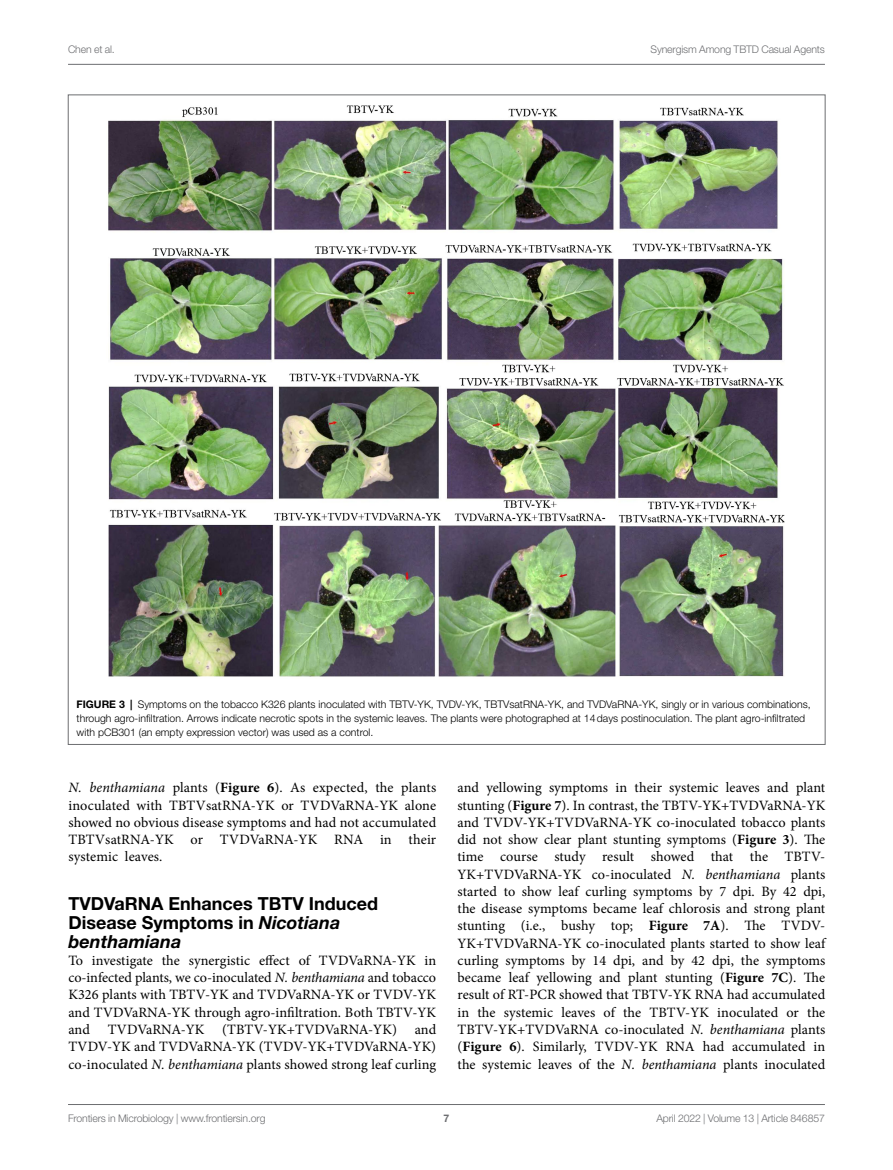
<style>
.page{position:relative;width:893px;height:1170px;background:#fff}
.page>*{position:absolute;margin:0;border:0;box-sizing:border-box;transform-origin:0 0}
.HEAD_2{font:700 18px/18.8px "Helvetica Neue LT Std";color:#000}
.TEXT_FLUSH{font:14.25px/17.2px "Minion Pro";letter-spacing:.005em;color:#000;text-align:justify}
.TEXT{font:14.25px/17.2px "Minion Pro";letter-spacing:.01em;color:#000;text-align:justify}
.FIG_LEG{font:300 10.5px/14.2px "Helvetica Neue LT Std";color:#000}
.t1{font:300 10.5px "Helvetica Neue LT Std";letter-spacing:-.015em;color:#6d6e71}
.t2{font:700 10.5px "Helvetica Neue LT Std";color:#6d6e71}
.s1{font-weight:700}
.s2{font-style:italic}
</style>
<div class="page">
<hr style="left:68px;top:64px;width:757px;height:1px;background:#6d6e71">
<hr style="left:68px;top:1104px;width:757px;height:1px;background:#6d6e71">
<img style="left:108px;top:105px;width:677px;height:572px">
<p class="t1" style="left:68px;top:42px;width:48px">Chen et al.</p>
<p class="t1" style="left:651px;top:42px;width:176px">Synergism Among TBTD Casual Agents</p>
<p class="FIG_LEG" style="left:77px;top:696px;width:735px"><span class="s1">FIGURE 3 |</span> Symptoms on the tobacco K326 plants inoculated with TBTV-YK, TVDV-YK, TBTVsatRNA-YK, and TVDVaRNA-YK, singly or in various combinations, through agro-infiltration. Arrows indicate necrotic spots in the systemic leaves. The plants were photographed at 14days postinoculation. The plant agro-infiltrated with pCB301 (an empty expression vector) was used as a control.</p>
<p class="TEXT" style="left:68px;top:779px;width:369px"><span class="s2">N. benthamiana</span> plants (<span class="s1">Figure 6</span>). As expected, the plants inoculated with TBTVsatRNA-YK or TVDVaRNA-YK alone showed no obvious disease symptoms and had not accumulated TBTVsatRNA-YK or TVDVaRNA-YK RNA in their systemic leaves.</p>
<p class="HEAD_2" style="left:68px;top:893px;width:311px">TVDVaRNA Enhances TBTV Induced<br>Disease Symptoms in <span class="s2">Nicotiana benthamiana</span></p>
<p class="TEXT_FLUSH" style="left:68px;top:951px;width:369px">To investigate the synergistic effect of TVDVaRNA-YK in co-infected plants, we co-inoculated <span class="s2">N. benthamiana</span> and tobacco K326 plants with TBTV-YK and TVDVaRNA-YK or TVDV-YK and TVDVaRNA-YK through agro-infiltration. Both TBTV-YK and TVDVaRNA-YK (TBTV-YK+TVDVaRNA-YK) and TVDV-YK and TVDVaRNA-YK (TVDV-YK+TVDVaRNA-YK) co-inoculated <span class="s2">N. benthamiana</span> plants showed strong leaf curling</p>
<p class="TEXT_FLUSH" style="left:457px;top:779px;width:369px">and yellowing symptoms in their systemic leaves and plant stunting (<span class="s1">Figure 7</span>). In contrast, the TBTV-YK+TVDVaRNA-YK and TVDV-YK+TVDVaRNA-YK co-inoculated tobacco plants did not show clear plant stunting symptoms (<span class="s1">Figure 3</span>). The time course study result showed that the TBTV-YK+TVDVaRNA-YK co-inoculated <span class="s2">N. benthamiana</span> plants started to show leaf curling symptoms by 7 dpi. By 42 dpi, the disease symptoms became leaf chlorosis and strong plant stunting (i.e., bushy top; <span class="s1">Figure 7A</span>). The TVDV-YK+TVDVaRNA-YK co-inoculated plants started to show leaf curling symptoms by 14 dpi, and by 42 dpi, the symptoms became leaf yellowing and plant stunting (<span class="s1">Figure 7C</span>). The result of RT-PCR showed that TBTV-YK RNA had accumulated in the systemic leaves of the TBTV-YK inoculated or the TBTV-YK+TVDVaRNA co-inoculated <span class="s2">N. benthamiana</span> plants (<span class="s1">Figure 6</span>). Similarly, TVDV-YK RNA had accumulated in the systemic leaves of the <span class="s2">N. benthamiana</span> plants inoculated</p>
<p class="t1" style="left:68px;top:1111px;width:199px">Frontiers in Microbiology | www.frontiersin.org</p>
<p class="t2" style="left:444px;top:1111px;width:7px">7</p>
<p class="t1" style="left:656px;top:1111px;width:170px">April 2022 | Volume 13 | Article 846857</p>
</div>
